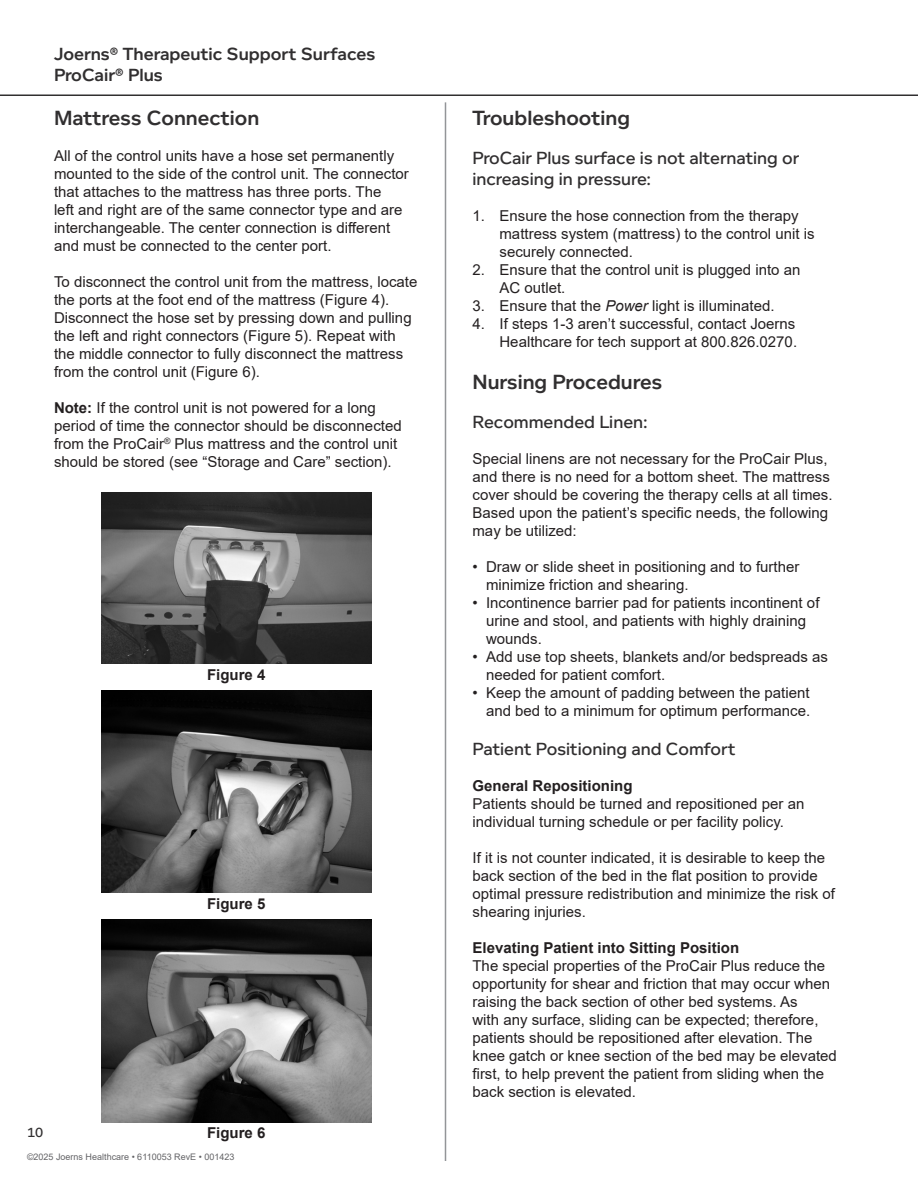
<style>
.page{position:relative;width:918px;height:1188px;background:#fff}
.page>*{position:absolute;margin:0;border:0;box-sizing:border-box;transform-origin:0 0}
.t1{font:600 21px "Foundry Context";color:#312f30}
.t2{font:500 18px/21px "Foundry Context";color:#312f30}
.t3{font:600 18px/21px "Foundry Context";color:#312f30}
.t4{font:15px/18px "Arial";color:#231f20}
.t5{font:700 15px "Arial";color:#231f20}
.t6{font:500 13.5px "Foundry Context";color:#312f30}
.t7{font:9px "Arial";color:#636366}
.s1{font-weight:700}
.s2{font-style:italic}
</style>
<div class="page">
<hr style="left:445px;top:102px;width:1px;height:1059px;background:#939598">
<hr style="left:0;top:94px;width:918px;height:2px;background:#312f30">
<img style="left:101px;top:492px;width:270px;height:172px">
<img style="left:101px;top:690px;width:270px;height:203px">
<img style="left:101px;top:920px;width:270px;height:202px">
<p class="t3" style="left:54px;top:43px;width:323px">Joerns® Therapeutic Support Surfaces<br>ProCair® Plus</p>
<h1 class="t1" style="left:54px;top:105px;width:207px">Mattress Connection</h1>
<p class="t4" style="left:54px;top:146px;width:356px">All of the control units have a hose set permanently mounted to the side of the control unit. The connector that attaches to the mattress has three ports. The<br>left and right are of the same connector type and are interchangeable. The center connection is different and must be connected to the center port.</p>
<p class="t4" style="left:54px;top:272px;width:365px">To disconnect the control unit from the mattress, locate the ports at the foot end of the mattress (Figure 4).<br>Disconnect the hose set by pressing down and pulling the left and right connectors (Figure 5). Repeat with the middle connector to fully disconnect the mattress from the control unit (Figure 6).</p>
<p class="t4" style="left:54px;top:398px;width:349px"><span class="s1">Note:</span> If the control unit is not powered for a long period of time the connector should be disconnected from the ProCair<sup>®</sup> Plus mattress and the control unit should be stored (see “Storage and Care” section).</p>
<p class="t5" style="left:207px;top:664px;width:60px">Figure 4</p>
<p class="t6" style="left:27px;top:1125px;width:18px">10</p>
<p class="t5" style="left:207px;top:893px;width:60px">Figure 5</p>
<p class="t5" style="left:207px;top:1123px;width:60px">Figure 6</p>
<p class="t7" style="left:27px;top:1150px;width:209px">©2025 Joerns Healthcare • 6110053 RevE • 001423</p>
<h1 class="t1" style="left:472px;top:105px;width:159px">Troubleshooting</h1>
<p class="t2" style="left:472px;top:147px;width:328px">ProCair Plus surface is not alternating or increasing in pressure:</p>
<p class="t4" style="left:500px;top:206px;width:317px;text-indent:-27px">1. Ensure the hose connection from the therapy mattress system (mattress) to the control unit is securely connected.</p>
<p class="t4" style="left:500px;top:260px;width:303px;text-indent:-27px">2. Ensure that the control unit is plugged into an<br>AC outlet.</p>
<p class="t4" style="left:472px;top:296px;width:304px">3. Ensure that the <span class="s2">Power</span> light is illuminated.</p>
<p class="t4" style="left:472px;top:314px;width:326px;text-align:right">4. If steps 1-3 aren’t successful, contact Joerns<br>Healthcare for tech support at 800.826.0270.</p>
<h1 class="t1" style="left:472px;top:369px;width:191px">Nursing Procedures</h1>
<p class="t2" style="left:472px;top:411px;width:177px">Recommended Linen:</p>
<p class="t4" style="left:472px;top:449px;width:362px">Special linens are not necessary for the ProCair Plus, and there is no need for a bottom sheet. The mattress cover should be covering the therapy cells at all times.<br>Based upon the patient’s specific needs, the following may be utilized:</p>
<p class="t4" style="left:486px;top:557px;width:315px;text-indent:-14px">• Draw or slide sheet in positioning and to further minimize friction and shearing.</p>
<p class="t4" style="left:486px;top:593px;width:335px;text-indent:-14px">• Incontinence barrier pad for patients incontinent of urine and stool, and patients with highly draining wounds.</p>
<p class="t4" style="left:486px;top:647px;width:343px;text-indent:-14px">• Add use top sheets, blankets and/or bedspreads as needed for patient comfort.</p>
<p class="t4" style="left:472px;top:683px;width:339px;text-align:right">• Keep the amount of padding between the patient and bed to a minimum for optimum performance.</p>
<p class="t2" style="left:472px;top:738px;width:264px">Patient Positioning and Comfort</p>
<p class="t5" style="left:472px;top:775px;width:162px">General Repositioning</p>
<p class="t4" style="left:472px;top:794px;width:333px">Patients should be turned and repositioned per an individual turning schedule or per facility policy.</p>
<p class="t4" style="left:472px;top:848px;width:364px">If it is not counter indicated, it is desirable to keep the back section of the bed in the flat position to provide optimal pressure redistribution and minimize the risk of shearing injuries.</p>
<p class="t5" style="left:472px;top:937px;width:268px">Elevating Patient into Sitting Position</p>
<p class="t4" style="left:472px;top:956px;width:366px">The special properties of the ProCair Plus reduce the opportunity for shear and friction that may occur when raising the back section of other bed systems. As<br>with any surface, sliding can be expected; therefore, patients should be repositioned after elevation. The knee gatch or knee section of the bed may be elevated first, to help prevent the patient from sliding when the back section is elevated.</p>
</div>
